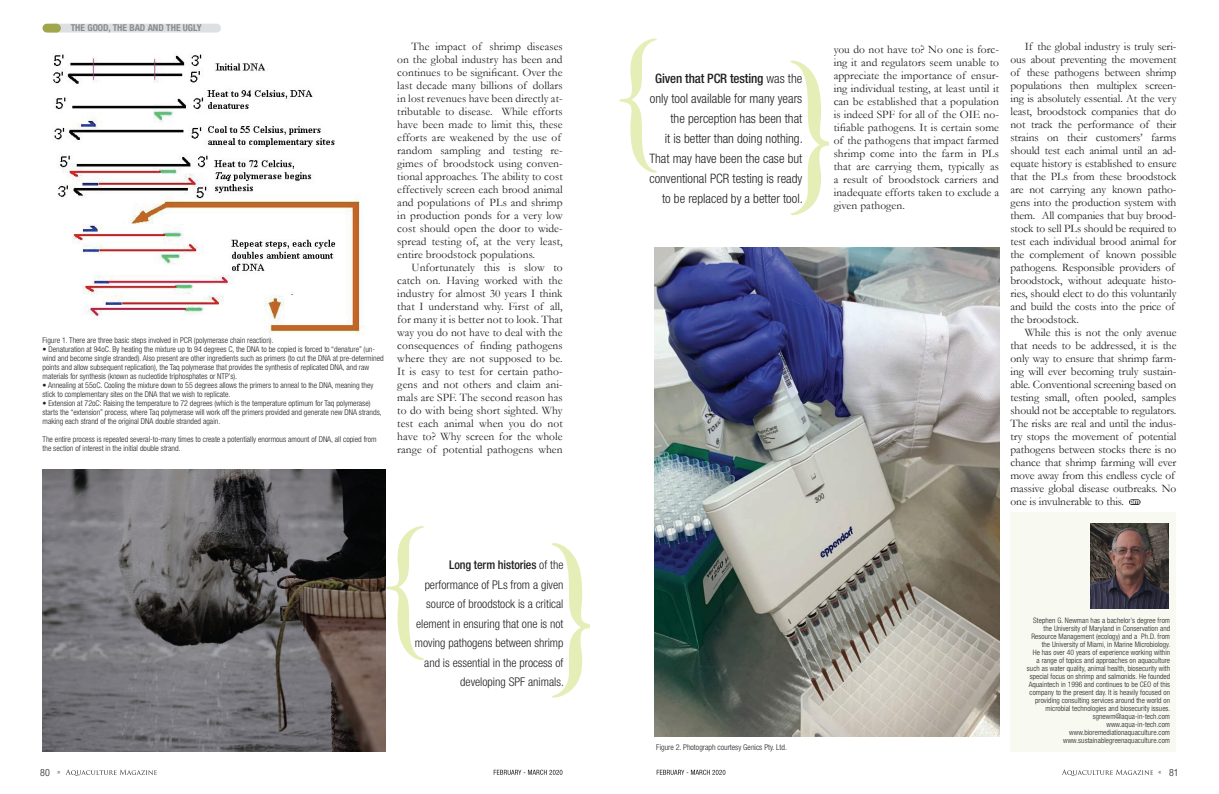
<style>
.page{position:relative;width:1219px;height:794px;background:#fff}
.page>*{position:absolute;margin:0;border:0;box-sizing:border-box;transform-origin:0 0}
.t1{font:300 condensed 13px/20px "Helvetica Neue LT Std";color:#231f20;text-align:right}
.t2{font:300 condensed 12px/19.5px "Helvetica Neue LT Std";color:#231f20;text-align:right}
.t3{font:11.5px/13px "Garamond";letter-spacing:-.01em;color:#231f20}
.t4{font:300 condensed 10px "Helvetica Neue LT Std";color:#231f20}
.t5{font:700 condensed 9.5px "Helvetica Neue LT Std";color:#8a8c8f}
.t6{font:300 condensed 8px/9px "Helvetica Neue LT Std";color:#231f20}
.t7{font:300 condensed 7.5px/8px "Helvetica Neue LT Std";letter-spacing:.01em;color:#231f20;text-align:right}
.s1{font-weight:500}
.s2{font-weight:100}
</style>
<div class="page">
<svg style="left:66px;top:769px;width:91px;height:7px"></svg>
<svg style="left:494px;top:769px;width:68px;height:6px"></svg>
<svg style="left:657px;top:769px;width:68px;height:6px"></svg>
<svg style="left:1129px;top:499px;width:11px;height:6px"></svg>
<svg style="left:1130px;top:500px;width:9px;height:4px"></svg>
<div style="left:1010px;top:511px;width:166px;height:240px;background:#f8faf2"></div>
<img style="left:1091px;top:523px;width:77px;height:85px">
<svg style="left:387px;top:526px;width:37px;height:134px"></svg>
<svg style="left:619px;top:39px;width:38px;height:134px"></svg>
<svg style="left:552px;top:543px;width:38px;height:154px"></svg>
<svg style="left:790px;top:61px;width:38px;height:154px"></svg>
<div style="left:46px;top:24px;width:175px;height:9px;background:#dddfe2;border-radius:4px"></div>
<div style="left:43px;top:24px;width:18px;height:9px;background:#9fa74a;border-radius:4px"></div>
<img style="left:53px;top:54px;width:311px;height:281px">
<img style="left:655px;top:247px;width:344px;height:489px">
<img style="left:43px;top:469px;width:342px;height:282px">
<svg style="left:1062px;top:769px;width:91px;height:7px"></svg>
<p class="t5" style="left:71px;top:22px;width:132px">THE GOOD, THE BAD AND THE UGLY</p>
<p class="t6" style="left:43px;top:336px;width:233px">Figure 1. There are three basic steps involved in PCR (polymerase chain reaction).</p>
<p class="t6" style="left:43px;top:345px;width:343px">• Denaturation at 94oC. By heating the mixture up to 94 degrees C, the DNA to be copied is forced to “denature” (un&shy;wind and become single stranded). Also present are other ingredients such as primers (to cut the DNA at pre-determined points and allow subsequent replication), the Taq polymerase that provides the synthesis of replicated DNA, and raw materials for synthesis (known as nucleotide triphosphates or NTP’s).</p>
<p class="t6" style="left:43px;top:381px;width:332px">• Annealing at 55oC. Cooling the mixture down to 55 degrees allows the primers to anneal to the DNA, meaning they stick to complementary sites on the DNA that we wish to replicate.</p>
<p class="t6" style="left:43px;top:399px;width:341px">• Extension at 72oC: Raising the temperature to 72 degrees (which is the temperature optimum for Taq polymerase) starts the “extension” process, where Taq polymerase will work off the primers provided and generate new DNA strands, making each strand of the original DNA double stranded again.</p>
<p class="t6" style="left:43px;top:435px;width:336px">The entire process is repeated several-to-many times to create a potentially enormous amount of DNA, all copied from the section of interest in the initial double strand.</p>
<p class="t3" style="left:397px;top:40px;width:167px;text-indent:14px">The impact of shrimp diseases on the global industry has been and continues to be significant. Over the last decade many billions of dollars in lost revenues have been directly at&shy;tributable to disease. While efforts have been made to limit this, these efforts are weakened by the use of random sampling and testing re&shy;gimes of broodstock using conven&shy;tional approaches. The ability to cost effectively screen each brood animal and populations of PLs and shrimp in production ponds for a very low cost should open the door to wide&shy;spread testing of, at the very least, entire broodstock populations.</p>
<p class="t3" style="left:397px;top:261px;width:167px;text-align:justify;text-indent:14px">Unfortunately this is slow to catch on. Having worked with the industry for almost 30 years I think that I understand why. First of all, for many it is better not to look. That way you do not have to deal with the consequences of finding pathogens where they are not supposed to be.<br>It is easy to test for certain patho&shy;gens and not others and claim ani&shy;mals are SPF. The second reason has to do with being short sighted. Why test each animal when you do not have to? Why screen for the whole range of potential pathogens when</p>
<p class="t2" style="left:415px;top:555px;width:151px"><span class="s1">Long term histories</span> of the performance of PLs from a given source of broodstock is a critical element in ensuring that one is not moving pathogens between shrimp and is essential in the process of developing SPF animals.</p>
<p class="t1" style="left:649px;top:69px;width:155px"><span class="s1">Given that PCR testing</span> was the only tool available for many years the perception has been that<br>it is better than doing nothing.<br>That may have been the case but conventional PCR testing is ready to be replaced by a better tool.</p>
<p class="t3" style="left:834px;top:43px;width:167px;text-align:justify">you do not have to? No one is forc&shy;ing it and regulators seem unable to appreciate the importance of ensur&shy;ing individual testing, at least until it can be established that a population is indeed SPF for all of the OIE no&shy;tifiable pathogens. It is certain some of the pathogens that impact farmed shrimp come into the farm in PLs that are carrying them, typically as a result of broodstock carriers and inadequate efforts taken to exclude a given pathogen.</p>
<p class="t3" style="left:1010px;top:40px;width:167px;text-indent:14px">If the global industry is truly seri&shy;ous about preventing the movement of these pathogens between shrimp populations then multiplex screen&shy;ing is absolutely essential. At the very least, broodstock companies that do not track the performance of their strains on their customers’ farms should test each animal until an ad&shy;equate history is established to ensure that the PLs from these broodstock are not carrying any known patho&shy;gens into the production system with them. All companies that buy brood&shy;stock to sell PLs should be required to test each individual brood animal for the complement of known possible pathogens. Responsible providers of broodstock, without adequate histo&shy;ries, should elect to do this voluntarily and build the costs into the price of the broodstock.</p>
<p class="t3" style="left:1010px;top:325px;width:167px;text-indent:14px">While this is not the only avenue that needs to be addressed, it is the only way to ensure that shrimp farm&shy;ing will ever becoming truly sustain&shy;able. Conventional screening based on testing small, often pooled, samples should not be acceptable to regulators.<br>The risks are real and until the indus&shy;try stops the movement of potential pathogens between stocks there is no chance that shrimp farming will ever move away from this endless cycle of massive global disease outbreaks. No one is invulnerable to this.</p>
<p class="t6" style="left:656px;top:742px;width:132px">Figure 2. Photograph courtesy Genics Pty. Ltd.</p>
<p class="t7" style="left:1027px;top:616px;width:145px">Stephen G. Newman has a bachelor’s degree from the University of Maryland in Conservation and Resource Management (ecology) and a Ph.D. from the University of Miami, in Marine Microbiology.<br>He has over 40 years of experience working within<br>a range of topics and approaches on aquaculture such as water quality, animal health, biosecurity with special focus on shrimp and salmonids. He founded Aquaintech in 1996 and continues to be CEO of this company to the present day. It is heavily focused on providing consulting services around the world on microbial technologies and biosecurity issues. sgnewm@aqua-in-tech.com<br>www.aqua-in-tech.com www.bioremediationaquaculture.com www.sustainablegreenaquaculture.com</p>
<p class="t4" style="left:40px;top:766px;width:22px">80 <span class="s2">»</span></p>
<p class="t4" style="left:1169px;top:766px;width:11px">81</p>
</div>
